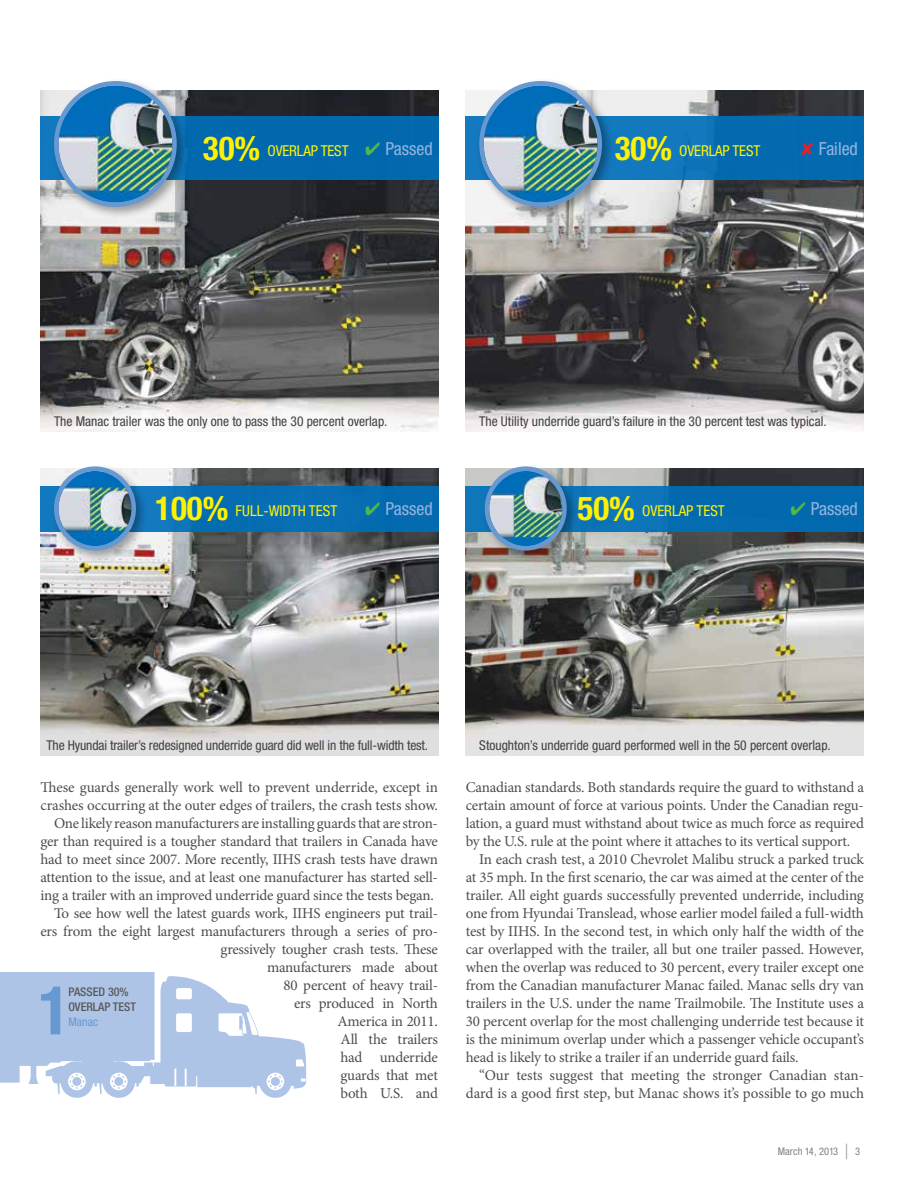
<style>
.page{position:relative;width:918px;height:1188px;background:#fff}
.page>*{position:absolute;margin:0;border:0;box-sizing:border-box;transform-origin:0 0}
.t1{font:700 condensed 67.5px "Helvetica Neue LT Pro";color:#6698d1}
.t2{font:condensed 18px "Helvetica Neue LT Pro";color:#95b4df}
.t3{font:15px/18px "Minion Pro";letter-spacing:-.015em;color:#4d4d4f;text-align:right}
.t4{font:condensed 15px "Helvetica Neue LT Pro";color:#fff200}
.t5{font:condensed 13.5px "Helvetica Neue LT Pro";color:#414042}
.t6{font:500 condensed 12px/15px "Helvetica Neue LT Pro";color:#58595b}
.t7{font:condensed 12px "Helvetica Neue LT Pro";color:#6698d1}
.t8{font:condensed 10.5px "Helvetica Neue LT Pro";letter-spacing:-.01em;color:#808285}
.s1{font-weight:700;font-size:33px}
.s2{color:#50b848}
.s3{font-size:21px}
</style>
<div class="page">
<img style="left:40px;top:90px;width:399px;height:342px">
<img style="left:40px;top:468px;width:399px;height:288px">
<img style="left:466px;top:468px;width:398px;height:288px">
<img style="left:466px;top:90px;width:398px;height:342px">
<svg style="left:0;top:972px;width:306px;height:126px"></svg>
<div style="left:40px;top:117px;width:399px;height:63px;background:#0268ae"></div>
<div style="left:466px;top:117px;width:398px;height:63px;background:linear-gradient(to bottom,#0a70b5,#0a70b5)"></div>
<div style="left:40px;top:486px;width:399px;height:45px;background:linear-gradient(to bottom,#096fb4,#096fb4)"></div>
<div style="left:466px;top:486px;width:398px;height:45px;background:#046aaf"></div>
<div style="left:50px;top:77px;width:139px;height:142px;background:#000;opacity:.35"></div>
<img style="left:58px;top:86px;width:114px;height:116px">
<div style="left:54px;top:81px;width:123px;height:126px;border:4px solid #6698d1;border-radius:50%"></div>
<div style="left:476px;top:77px;width:138px;height:142px;background:#000;opacity:.35"></div>
<img style="left:484px;top:86px;width:114px;height:116px">
<div style="left:479px;top:81px;width:123px;height:126px;border:4px solid #6698d1;border-radius:50%"></div>
<div style="left:51px;top:463px;width:98px;height:100px;background:#000;opacity:.35"></div>
<img style="left:58px;top:471px;width:74px;height:75px">
<div style="left:54px;top:466px;width:82px;height:85px;border:4px solid #6698d1;border-radius:50%"></div>
<div style="left:482px;top:463px;width:97px;height:100px;background:#000;opacity:.35"></div>
<img style="left:489px;top:471px;width:73px;height:75px">
<div style="left:485px;top:466px;width:82px;height:85px;border:4px solid #6698d1;border-radius:50%"></div>
<svg style="left:802px;top:142px;width:11px;height:14px"></svg>
<p class="t4" style="left:203px;top:142px;width:140px"><span class="s1">30%</span> overlap Test</p>
<p class="t4" style="left:615px;top:142px;width:140px"><span class="s1">30%</span> overlap Test</p>
<p class="t2" style="left:365px;top:139px;width:69px"><span class="s2">✔</span> Passed</p>
<p class="t2" style="left:819px;top:139px;width:41px">Failed</p>
<p class="t5" style="left:54px;top:414px;width:335px">The Manac trailer was the only one to pass the 30 percent overlap.</p>
<p class="t5" style="left:479px;top:414px;width:349px">The Utility underride guard’s failure in the 30 percent test was typical.</p>
<p class="t4" style="left:155px;top:502px;width:136px"><span class="s1">100%</span> full-width</p>
<p class="t4" style="left:309px;top:502px;width:22px">Test</p>
<p class="t4" style="left:578px;top:502px;width:141px"><span class="s1">50%</span> overlap Test</p>
<p class="t2" style="left:365px;top:499px;width:69px"><span class="s2">✔</span> Passed</p>
<p class="t2" style="left:790px;top:499px;width:69px"><span class="s2">✔</span> Passed</p>
<p class="t5" style="left:46px;top:738px;width:383px">The Hyundai trailer’s redesigned underride guard did well in the full-width test.</p>
<p class="t5" style="left:479px;top:738px;width:353px">Stoughton’s underride guard performed well in the 50 percent overlap.</p>
<p class="t3" style="left:40px;top:778px;width:399px">These guards generally work well to prevent underride, except in crashes occurring at the outer edges of trailers, the crash tests show.<br>One likely reason manufacturers are installing guards that are stron&shy;ger than required is a tougher standard that trailers in Canada have had to meet since 2007. More recently, IIHS crash tests have drawn attention to the issue, and at least one manufacturer has started sell&shy;ing a trailer with an improved underride guard since the tests began.<br>To see how well the latest guards work, IIHS engineers put trail&shy;ers from the eight largest manufacturers through a series of pro&shy;gressively tougher crash tests. These<br>manufacturers made about<br>80 percent of heavy trail-<br>ers produced in North<br>America in 2011.<br>All the trailers<br>had underride<br>guards that met<br>both U.S. and</p>
<p class="t3" style="left:466px;top:778px;width:400px">Canadian standards. Both standards require the guard to withstand a</p>
<p class="t3" style="left:466px;top:796px;width:400px">certain amount of force at various points. Under the Canadian regu-</p>
<p class="t3" style="left:466px;top:814px;width:400px">lation, a guard must withstand about twice as much force as required</p>
<p class="t3" style="left:466px;top:832px;width:386px">by the U.S. rule at the point where it attaches to its vertical support.</p>
<p class="t3" style="left:479px;top:850px;width:386px">In each crash test, a 2010 Chevrolet Malibu struck a parked truck</p>
<p class="t3" style="left:466px;top:868px;width:400px">at 35 mph. In the first scenario, the car was aimed at the center of the</p>
<p class="t3" style="left:466px;top:886px;width:400px">trailer. All eight guards successfully prevented underride, including</p>
<p class="t3" style="left:466px;top:904px;width:400px">one from Hyundai Translead, whose earlier model failed a full-width</p>
<p class="t3" style="left:466px;top:922px;width:400px">test by IIHS. In the second test, in which only half the width of the</p>
<p class="t3" style="left:466px;top:940px;width:400px">car overlapped with the trailer, all but one trailer passed. However,</p>
<p class="t3" style="left:466px;top:958px;width:400px">when the overlap was reduced to 30 percent, every trailer except one</p>
<p class="t3" style="left:466px;top:976px;width:400px">from the Canadian manufacturer Manac failed. Manac sells dry van</p>
<p class="t3" style="left:466px;top:994px;width:400px">trailers in the U.S. under the name Trailmobile. The Institute uses a</p>
<p class="t3" style="left:466px;top:1012px;width:400px">30 percent overlap for the most challenging underride test because it</p>
<p class="t3" style="left:466px;top:1030px;width:400px">is the minimum overlap under which a passenger vehicle occupant’s</p>
<p class="t3" style="left:466px;top:1048px;width:334px">head is likely to strike a trailer if an underride guard fails.</p>
<p class="t3" style="left:479px;top:1066px;width:386px">“Our tests suggest that meeting the stronger Canadian stan-</p>
<p class="t3" style="left:466px;top:1084px;width:400px">dard is a good first step, but Manac shows it’s possible to go much</p>
<h1 class="t1" style="left:38px;top:969px;width:34px">1</h1>
<p class="t6" style="left:68px;top:984px;width:69px">PASSED 30%<br>OVERLAP TEST</p>
<p class="t7" style="left:68px;top:1015px;width:31px">Manac</p>
<p class="t8" style="left:778px;top:1145px;width:84px">March 14, 2013 <span class="s3">|</span> 3</p>
</div>
